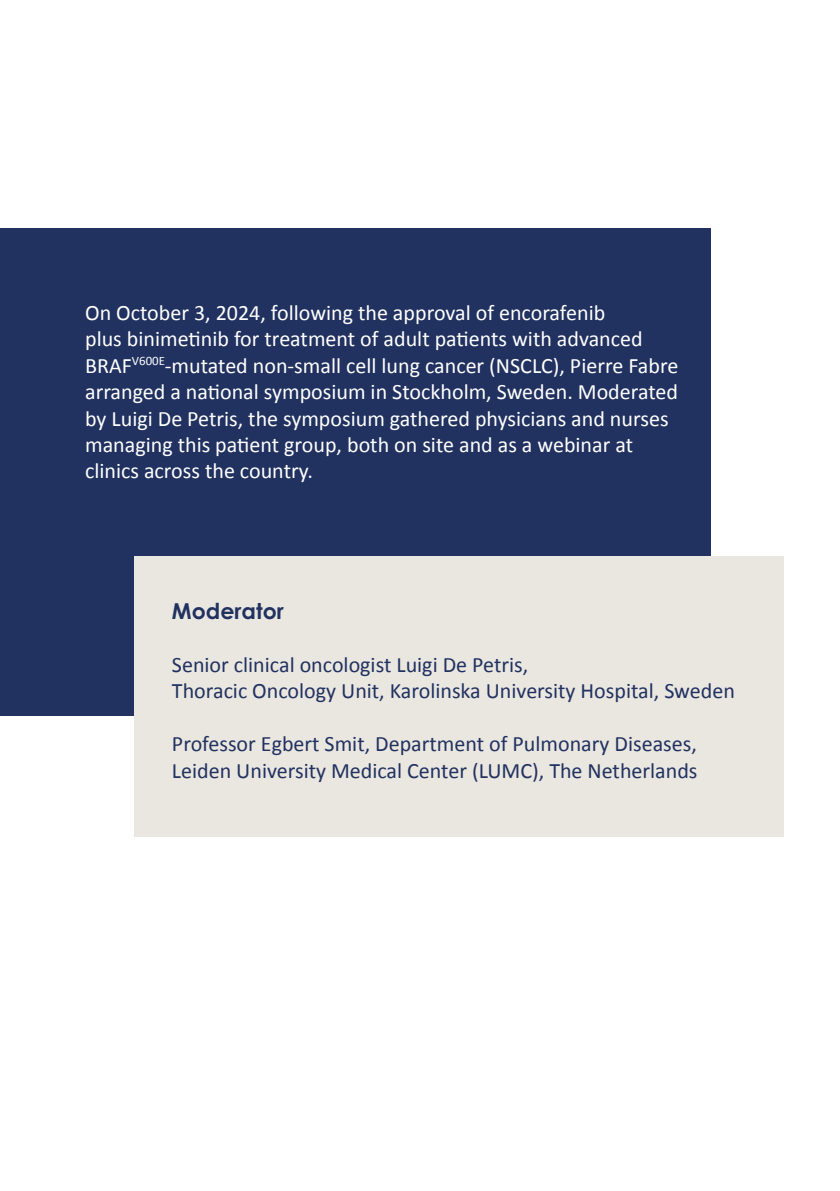
<style>
.page{position:relative;width:840px;height:1191px;background:#fff}
.page>*{position:absolute;margin:0;border:0;box-sizing:border-box;transform-origin:0 0}
.t1{font:22px/26.4px "Calibri";color:#fff}
.t2{font:22px/26.4px "Calibri";color:#213260}
.t3{font:700 22px "Century Gothic Pro";color:#213260}
</style>
<div class="page">
<div style="left:0;top:228px;width:710px;height:487px;background:#213260"></div>
<div style="left:134px;top:556px;width:648px;height:280px;background:#eae6e0"></div>
<p class="t1" style="left:85px;top:299px;width:594px">On October 3, 2024, following the approval of encorafenib<br>plus binimetinib for treatment of adult patients with advanced BRAF<sup>V600E</sup>-mutated non-small cell lung cancer (NSCLC), Pierre Fabre arranged a national symposium in Stockholm, Sweden. Moderated by Luigi De Petris, the symposium gathered physicians and nurses managing this patient group, both on site and as a webinar at clinics across the country.</p>
<p class="t3" style="left:172px;top:597px;width:113px">Moderator</p>
<p class="t2" style="left:172px;top:651px;width:564px">Senior clinical oncologist Luigi De Petris,<br>Thoracic Oncology Unit, Karolinska University Hospital, Sweden</p>
<p class="t2" style="left:172px;top:730px;width:527px">Professor Egbert Smit, Department of Pulmonary Diseases,<br>Leiden University Medical Center (LUMC), The Netherlands</p>
</div>
